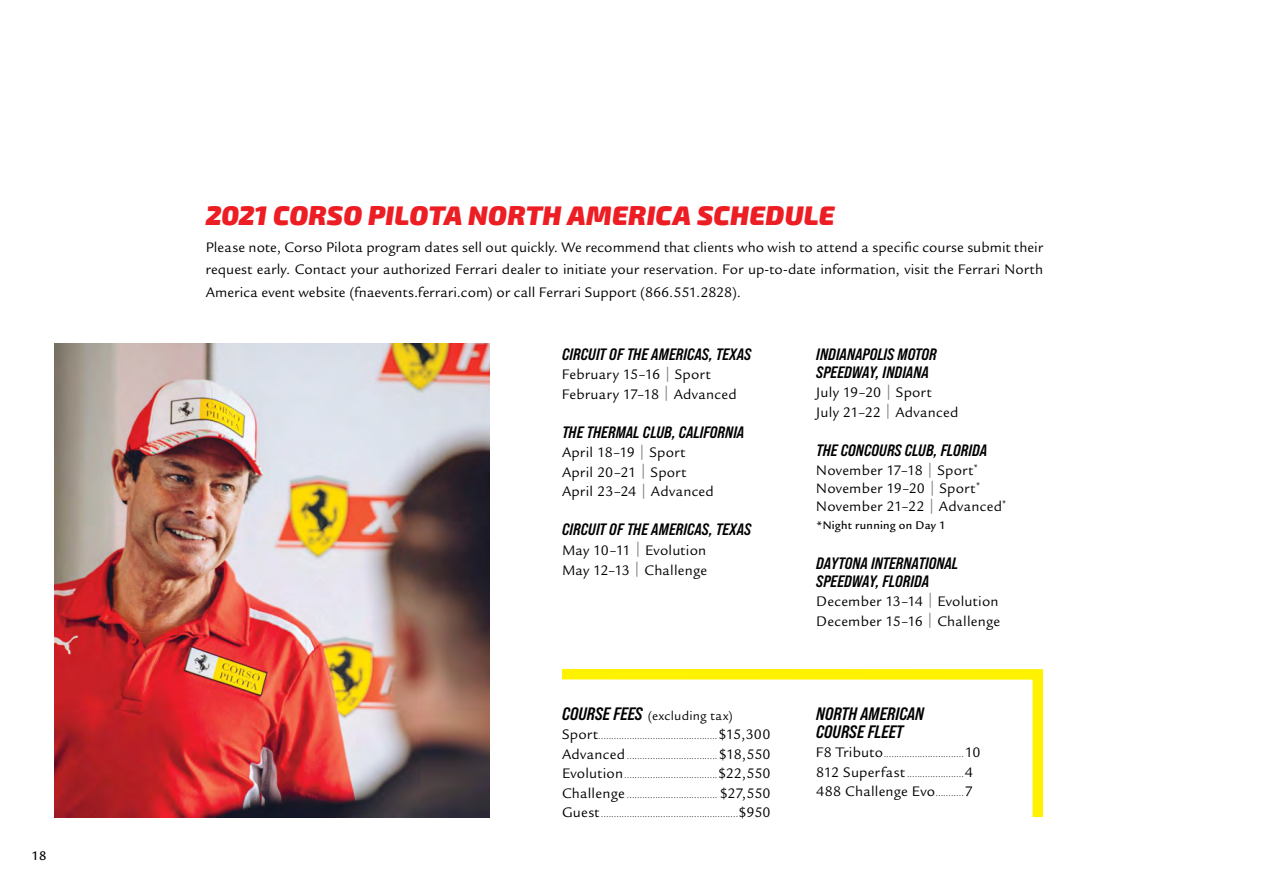
<style>
.page{position:relative;width:1263px;height:893px;background:#fff}
.page>*{position:absolute;margin:0;border:0;box-sizing:border-box;transform-origin:0 0}
.t1{font:italic 900 27px "Exo 2";letter-spacing:.01em;color:#ed1d24}
.t2{font:18px/18px "Bebas Neue Pro Sm E Bd It";color:#000}
.t3{font:16.5px/18px "Bebas Neue Pro Sm E Bd It";color:#000}
.t4{font:15px/19.5px "Legacy Sans Std";letter-spacing:.015em;color:#000}
.t5{font:13.5px "Legacy Sans Std";letter-spacing:.015em;color:#000}
.t6{font:500 13.5px "Legacy Sans Std";color:#000}
.t7{font:500 12px "Legacy Sans Std";letter-spacing:.02em;color:#000}
.t8{font:9px/19.5px "Legacy Sans Std";color:#000;text-align:justify}
.s1{color:#808285}
.s2{font-family:"Bebas Neue Pro Sm E Bd It";font-size:18px}
.s3{font-size:15px}
.s4{font-size:9px}
</style>
<div class="page">
<svg style="left:562px;top:668px;width:481px;height:149px"></svg>
<img style="left:54px;top:343px;width:435px;height:474px">
<p class="t6" style="left:32px;top:848px;width:16px">18</p>
<h1 class="t1" style="left:206px;top:194px;width:630px">2021 CORSO PILOTA NORTH AMERICA SCHEDULE</h1>
<p class="t4" style="left:206px;top:236px;width:839px;line-height:22.5px;text-align:justify">Please note, Corso Pilota program dates sell out quickly. We recommend that clients who wish to attend a specific course submit their request early. Contact your authorized Ferrari dealer to initiate your reservation. For up-to-date information, visit the Ferrari North America event website (fnaevents.ferrari.com) or call Ferrari Support (866.551.2828).</p>
<p class="t3" style="left:562px;top:345px;width:191px">CIRCUIT OF THE AMERICAS, TEXAS</p>
<p class="t4" style="left:562px;top:365px;width:176px">February 15–16 <span class="s1">|</span> Sport<br>February 17–18 <span class="s1">|</span> Advanced</p>
<p class="t3" style="left:562px;top:423px;width:184px">THE THERMAL CLUB, CALIFORNIA</p>
<p class="t4" style="left:562px;top:443px;width:153px">April 18–19 <span class="s1">|</span> Sport<br>April 20–21 <span class="s1">|</span> Sport<br>April 23–24 <span class="s1">|</span> Advanced</p>
<p class="t3" style="left:562px;top:520px;width:191px">CIRCUIT OF THE AMERICAS, TEXAS</p>
<p class="t4" style="left:562px;top:541px;width:147px">May 10–11 <span class="s1">|</span> Evolution<br>May 12–13 <span class="s1">|</span> Challenge</p>
<p class="t5" style="left:562px;top:708px;width:172px"><span class="s2">COURSE FEES</span> (excluding tax)</p>
<p class="t8" style="left:562px;top:726px;width:210px"><span class="s3">Sport</span>..............................................<span class="s3">$15,300<br>Advanced</span> ...................................<span class="s3">$18,550<br>Evolution</span>....................................<span class="s3">$22,550<br>Challenge</span> ................................... <span class="s3">$27,550<br>Guest</span>.....................................................<span class="s3">$950</span></p>
<p class="t3" style="left:816px;top:345px;width:122px">INDIANAPOLIS MOTOR<br>SPEEDWAY, INDIANA</p>
<p class="t4" style="left:816px;top:383px;width:144px">July 19–20 <span class="s1">|</span> Sport<br>July 21–22 <span class="s1">|</span> Advanced</p>
<p class="t3" style="left:816px;top:441px;width:173px">THE CONCOURS CLUB, FLORIDA</p>
<p class="t4" style="left:816px;top:462px;width:192px;line-height:18px">November 17–18 <span class="s1">|</span> Sport<sup>*<br></sup>November 19–20 <span class="s1">|</span> Sport<sup>*<br></sup>November 21–22 <span class="s1">|</span> Advanced<sup>*</sup></p>
<p class="t7" style="left:816px;top:519px;width:131px">*Night running on Day 1</p>
<p class="t3" style="left:816px;top:553px;width:144px">DAYTONA INTERNATIONAL<br>SPEEDWAY, FLORIDA</p>
<p class="t4" style="left:816px;top:592px;width:185px">December 13–14 <span class="s1">|</span> Evolution<br>December 15–16 <span class="s1">|</span> Challenge</p>
<p class="t2" style="left:816px;top:704px;width:109px">NORTH AMERICAN<br>COURSE FLEET</p>
<p class="t8" style="left:816px;top:744px;width:166px"><span class="s3">F8 Tributo</span>...............................<span class="s3">10<br>812 Superfast</span> ......................<span class="s3">4</span></p>
<p class="t4" style="left:816px;top:782px;width:158px">488 Challenge Evo<span class="s4">...........</span>7</p>
</div>
